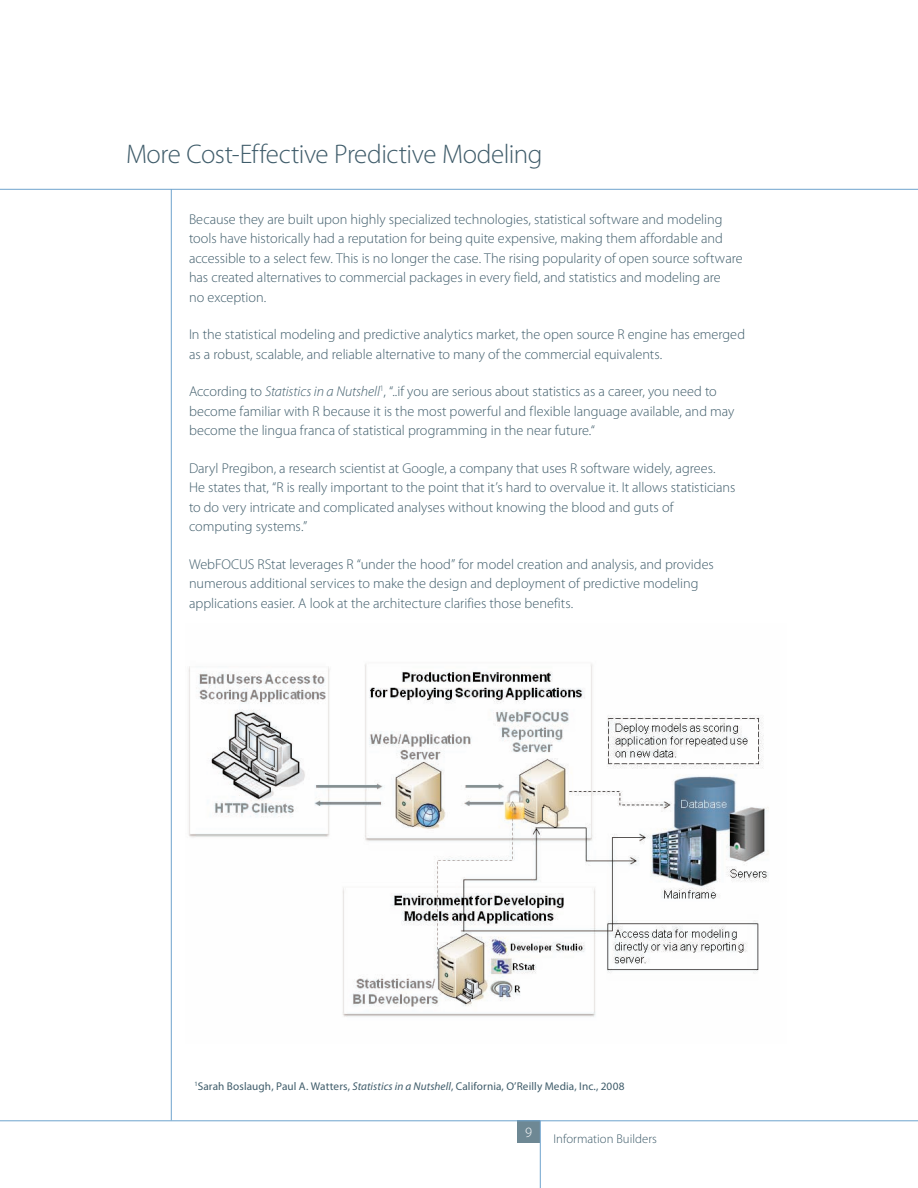
<style>
.page{position:relative;width:918px;height:1188px;background:#fff}
.page>*{position:absolute;margin:0;border:0;box-sizing:border-box;transform-origin:0 0}
.t1{font:300 27px "Myriad Pro";letter-spacing:-.02em;color:#3f5c6a}
.t2{font:300 14.25px/19.5px "Myriad Pro";color:#3f5c6a}
.t3{font:300 14.25px "Myriad Pro";color:#fff}
.t4{font:300 12.75px "Myriad Pro";color:#3f5c6a}
.t5{font:11.25px "Myriad Pro";letter-spacing:.01em;color:#3f5c6a}
.s1{font-style:italic}
</style>
<div class="page">
<div style="left:518px;top:1120px;width:22px;height:23px;background:#6e8894"></div>
<hr style="left:0;top:189px;width:918px;height:1px;background:#6ea3cd">
<hr style="left:0;top:1120px;width:918px;height:1px;background:#6ea3cd">
<hr style="left:540px;top:1120px;width:1px;height:68px;background:#6ea3cd">
<hr style="left:171px;top:189px;width:1px;height:931px;background:#6ea3cd">
<img style="left:188px;top:664px;width:581px;height:353px">
<h1 class="t1" style="left:126px;top:139px;width:418px">More Cost-Effective Predictive Modeling</h1>
<p class="t2" style="left:189px;top:209px;width:555px">Because they are built upon highly specialized technologies, statistical software and modeling tools have historically had a reputation for being quite expensive, making them affordable and accessible to a select few. This is no longer the case. The rising popularity of open source software has created alternatives to commercial packages in every field, and statistics and modeling are<br>no exception.</p>
<p class="t2" style="left:189px;top:325px;width:558px">In the statistical modeling and predictive analytics market, the open source R engine has emerged as a robust, scalable, and reliable alternative to many of the commercial equivalents.</p>
<p class="t2" style="left:189px;top:382px;width:547px">According to <span class="s1">Statistics in a Nutshell</span><sup>1</sup>, “..if you are serious about statistics as a career, you need to become familiar with R because it is the most powerful and flexible language available, and may become the lingua franca of statistical programming in the near future.“</p>
<p class="t2" style="left:189px;top:458px;width:548px">Daryl Pregibon, a research scientist at Google, a company that uses R software widely, agrees.<br>He states that, “R is really important to the point that it’s hard to overvalue it. It allows statisticians to do very intricate and complicated analyses without knowing the blood and guts of computing systems.”</p>
<p class="t2" style="left:189px;top:554px;width:526px">WebFOCUS RStat leverages R “under the hood” for model creation and analysis, and provides numerous additional services to make the design and deployment of predictive modeling applications easier. A look at the architecture clarifies those benefits.</p>
<p class="t5" style="left:195px;top:1080px;width:431px"><sup>1</sup>Sarah Boslaugh, Paul A. Watters, <span class="s1">Statistics in a Nutshell</span>, California, O’Reilly Media, Inc., 2008</p>
<p class="t3" style="left:525px;top:1125px;width:8px">9</p>
<p class="t4" style="left:554px;top:1132px;width:105px">Information Builders</p>
</div>
